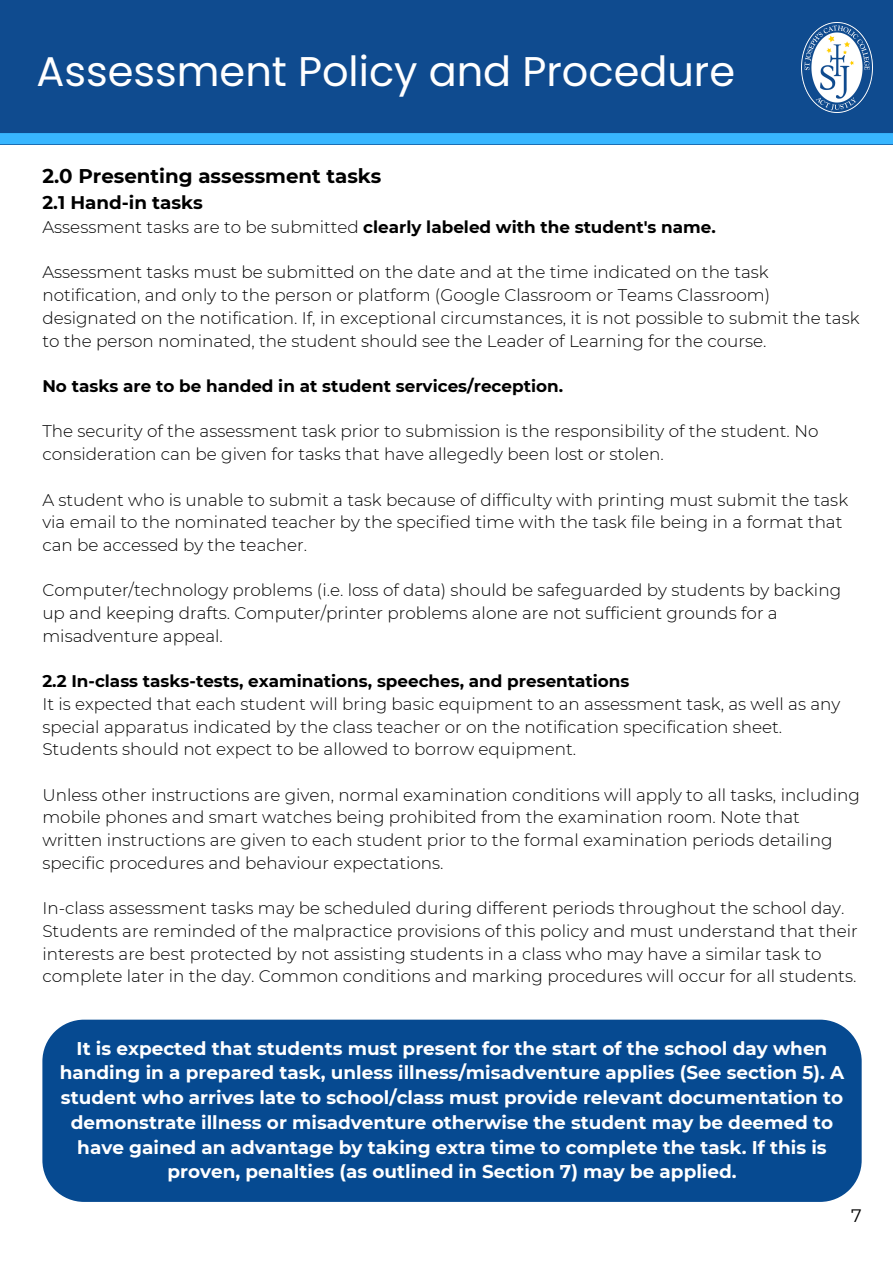
<style>
.page{position:relative;width:893px;height:1264px;background:#fff}
.page>*{position:absolute;margin:0;border:0;box-sizing:border-box;transform-origin:0 0}
.t1{font:41.55px "Poppins";color:#fff}
.t2{font:700 19.8px "Montserrat";color:#000}
.t3{font:700 18.45px/24.8px "Montserrat";color:#fff;text-align:center}
.t4{font:700 18.3px "Montserrat";color:#000}
.t5{font:18px "Montserrat";color:#000}
.t6{font:300 16.8px/22.6px "Montserrat";color:#000}
.t7{font:700 16.8px "Montserrat";color:#000}
.s1{font-weight:300}
</style>
<div class="page">
<div style="left:0;top:0;width:892px;height:144px;background:#0f4b8f"></div>
<img style="left:801px;top:22px;width:71px;height:90px">
<div style="left:0;top:133px;width:892px;height:11px;background:#38b6ff"></div>
<div style="left:42px;top:1019px;width:819px;height:182px;background:#064a91"></div>
<p class="t1" style="left:37px;top:43px;width:700px">Assessment Policy and Procedure</p>
<p class="t2" style="left:42px;top:164px;width:340px">2.0 Presenting assessment tasks</p>
<p class="t4" style="left:42px;top:191px;width:162px">2.1 Hand-in tasks</p>
<p class="t7" style="left:42px;top:217px;width:675px"><span class="s1">Assessment tasks are to be submitted</span> clearly labeled with the student's name.</p>
<p class="t6" style="left:42px;top:261px;width:818px">Assessment tasks must be submitted on the date and at the time indicated on the task notification, and only to the person or platform (Google Classroom or Teams Classroom) designated on the notification. If, in exceptional circumstances, it is not possible to submit the task to the person nominated, the student should see the Leader of Learning for the course.</p>
<h2 class="t7" style="left:42px;top:376px;width:522px">No tasks are to be handed in at student services/reception.</h2>
<p class="t6" style="left:42px;top:420px;width:777px">The security of the assessment task prior to submission is the responsibility of the student. No consideration can be given for tasks that have allegedly been lost or stolen.</p>
<p class="t6" style="left:42px;top:488px;width:807px">A student who is unable to submit a task because of difficulty with printing must submit the task via email to the nominated teacher by the specified time with the task file being in a format that can be accessed by the teacher.</p>
<p class="t6" style="left:42px;top:579px;width:800px">Computer/technology problems (i.e. loss of data) should be safeguarded by students by backing up and keeping drafts. Computer/printer problems alone are not sufficient grounds for a misadventure appeal.</p>
<p class="t7" style="left:42px;top:671px;width:588px">2.2 In-class tasks-tests, examinations, speeches, and presentations</p>
<p class="t6" style="left:42px;top:692px;width:799px">It is expected that each student will bring basic equipment to an assessment task, as well as any special apparatus indicated by the class teacher or on the notification specification sheet.<br>Students should not expect to be allowed to borrow equipment.</p>
<p class="t6" style="left:42px;top:783px;width:818px">Unless other instructions are given, normal examination conditions will apply to all tasks, including mobile phones and smart watches being prohibited from the examination room. Note that written instructions are given to each student prior to the formal examination periods detailing specific procedures and behaviour expectations.</p>
<p class="t6" style="left:42px;top:897px;width:816px">In-class assessment tasks may be scheduled during different periods throughout the school day.<br>Students are reminded of the malpractice provisions of this policy and must understand that their interests are best protected by not assisting students in a class who may have a similar task to complete later in the day. Common conditions and marking procedures will occur for all students.</p>
<h2 class="t3" style="left:60px;top:1035px;width:786px">It is expected that students must present for the start of the school day when handing in a prepared task, unless illness/misadventure applies (See section 5). A student who arrives late to school/class must provide relevant documentation to demonstrate illness or misadventure otherwise the student may be deemed to have gained an advantage by taking extra time to complete the task. If this is proven, penalties (as outlined in Section 7) may be applied.</h2>
<p class="t5" style="left:851px;top:1204px;width:12px">7</p>
</div>
